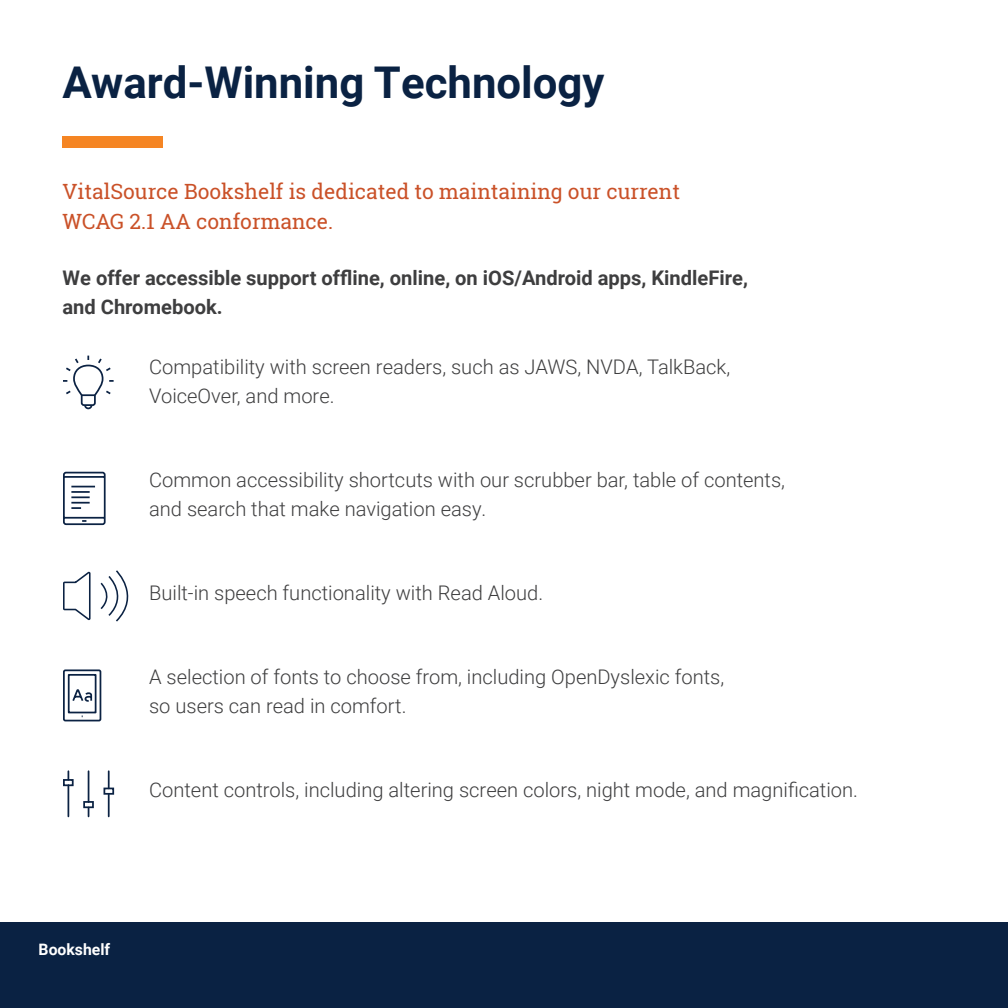
<style>
.page{position:relative;width:1008px;height:1008px;background:#fff}
.page>*{position:absolute;margin:0;border:0;box-sizing:border-box;transform-origin:0 0}
.t1{font:700 43.75px "Roboto";color:#0a2243}
.t2{font:21px/29.8px "Roboto Slab";color:#ca5128}
.t3{font:300 20.12px/28.9px "Roboto";color:#3e3e3f}
.t4{font:700 20.12px/28.9px "Roboto";color:#3e3e3f}
.t5{font:700 15.75px "Roboto";color:#fff}
</style>
<div class="page">
<div style="left:0;top:922px;width:1008px;height:86px;background:#0a2243"></div>
<svg style="left:63px;top:571px;width:28px;height:50px"></svg>
<svg style="left:100px;top:570px;width:29px;height:52px"></svg>
<svg style="left:63px;top:771px;width:52px;height:45px"></svg>
<svg style="left:63px;top:669px;width:39px;height:53px"></svg>
<svg style="left:63px;top:471px;width:43px;height:55px"></svg>
<svg style="left:63px;top:355px;width:51px;height:55px"></svg>
<div style="left:63px;top:136px;width:100px;height:12px;background:#f58523"></div>
<p class="t1" style="left:63px;top:51px;width:543px">Award-Winning Technology</p>
<p class="t2" style="left:63px;top:176px;width:619px">VitalSource Bookshelf is dedicated to maintaining our current<br>WCAG 2.1 AA conformance.</p>
<p class="t4" style="left:63px;top:262px;width:687px">We offer accessible support offline, online, on iOS/Android apps, KindleFire, and Chromebook.</p>
<p class="t3" style="left:149px;top:352px;width:583px">Compatibility with screen readers, such as JAWS, NVDA, TalkBack,<br>VoiceOver, and more.</p>
<p class="t3" style="left:149px;top:464px;width:638px">Common accessibility shortcuts with our scrubber bar, table of contents, and search that make navigation easy.</p>
<p class="t3" style="left:149px;top:577px;width:396px">Built-in speech functionality with Read Aloud.</p>
<p class="t3" style="left:149px;top:661px;width:577px">A selection of fonts to choose from, including OpenDyslexic fonts, so users can read in comfort.</p>
<p class="t3" style="left:149px;top:774px;width:710px">Content controls, including altering screen colors, night mode, and magnification.</p>
<p class="t5" style="left:39px;top:938px;width:73px">Bookshelf</p>
</div>
